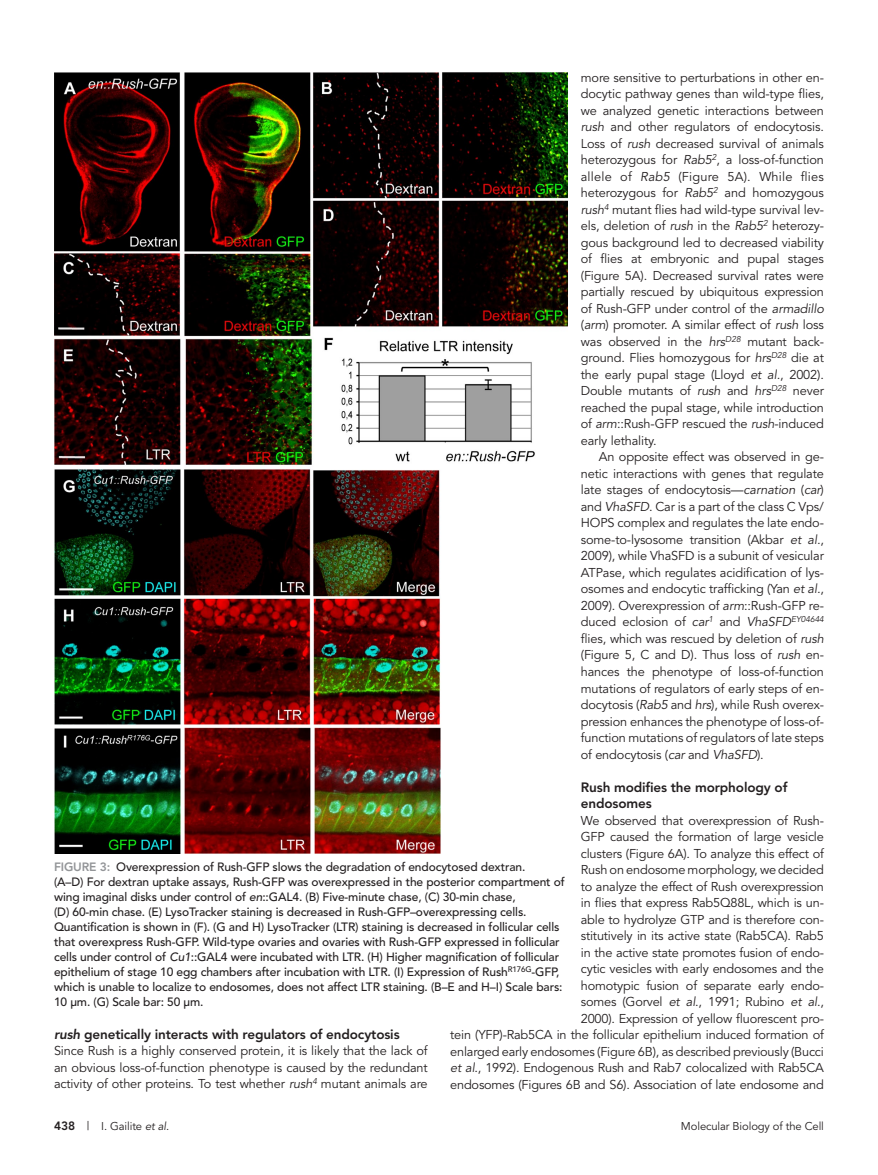
<style>
.page{position:relative;width:878px;height:1175px;background:#fff}
.page>*{position:absolute;margin:0;border:0;box-sizing:border-box;transform-origin:0 0}
.t1{font:800 13.5px/16.5px "Avenir";letter-spacing:-.01em;color:#231f20}
.ParaFL{font:12.75px/16.5px "Avenir";letter-spacing:-.015em;color:#231f20;text-align:justify}
.Para{font:12.75px/16.5px "Avenir";letter-spacing:-.01em;color:#231f20;text-align:justify}
.FigCaption{font:500 12px/15px "Avenir";letter-spacing:-.01em;color:#231f20}
.t2{font:11.25px "Avenir";letter-spacing:-.01em;color:#231f20}
.s1{font-style:italic}
.s2{font-weight:800;color:#939598}
.s3{font-weight:800;font-size:12px}
.s4{font-size:12px}
</style>
<div class="page">
<img style="left:54px;top:72px;width:513px;height:781px">
<p class="ParaFL" style="left:580px;top:69px;width:245px">more sensitive to perturbations in other en&shy;docytic pathway genes than wild-type flies, we analyzed genetic interactions between <span class="s1">rush</span> and other regulators of endocytosis.<br>Loss of <span class="s1">rush</span> decreased survival of animals heterozygous for <span class="s1">Rab5</span><sup>2</sup>, a loss-of-function allele of <span class="s1">Rab5</span> (Figure 5A). While flies heterozygous for <span class="s1">Rab5</span><sup>2</sup> and homozygous <span class="s1">rush</span><sup>4</sup> mutant flies had wild-type survival lev&shy;els, deletion of <span class="s1">rush</span> in the <span class="s1">Rab5</span><sup>2</sup> heterozy&shy;gous background led to decreased viability of flies at embryonic and pupal stages (Figure 5A). Decreased survival rates were partially rescued by ubiquitous expression of Rush-GFP under control of the <span class="s1">armadillo </span>(<span class="s1">arm</span>) promoter. A similar effect of <span class="s1">rush</span> loss was observed in the <span class="s1">hrs</span><sup>D28</sup> mutant back&shy;ground. Flies homozygous for <span class="s1">hrs</span><sup>D28</sup> die at the early pupal stage (Lloyd <span class="s1">et al.</span>, 2002).<br>Double mutants of <span class="s1">rush</span> and <span class="s1">hrs</span><sup>D28</sup> never reached the pupal stage, while introduction of <span class="s1">arm</span>::Rush-GFP rescued the <span class="s1">rush</span>-induced early lethality.</p>
<p class="Para" style="left:580px;top:449px;width:245px;text-indent:18px">An opposite effect was observed in ge&shy;netic interactions with genes that regulate late stages of endocytosis—<span class="s1">carnation</span> (<span class="s1">car</span>) and <span class="s1">VhaSFD</span>. Car is a part of the class C Vps/ HOPS complex and regulates the late endo&shy;some-to-lysosome transition (Akbar <span class="s1">et al.</span>, 2009), while VhaSFD is a subunit of vesicular ATPase, which regulates acidification of lys&shy;osomes and endocytic trafficking (Yan <span class="s1">et al.</span>, 2009). Overexpression of <span class="s1">arm</span>::Rush-GFP re&shy;duced eclosion of <span class="s1">car</span><sup>1</sup> and <span class="s1">VhaSFD</span><sup>EY04644 </sup>flies, which was rescued by deletion of <span class="s1">rush </span>(Figure 5, C and D). Thus loss of <span class="s1">rush</span> en&shy;hances the phenotype of loss-of-function mutations of regulators of early steps of en&shy;docytosis (<span class="s1">Rab5</span> and <span class="s1">hrs</span>), while Rush overex&shy;pression enhances the phenotype of loss-of&shy;function mutations of regulators of late steps of endocytosis (<span class="s1">car</span> and <span class="s1">VhaSFD</span>).</p>
<h2 class="t1" style="left:580px;top:778px;width:208px">Rush modifies the morphology of endosomes</h2>
<p class="ParaFL" style="left:450px;top:812px;width:375px;text-align:right">We observed that overexpression of Rush-<br>GFP caused the formation of large vesicle<br>clusters (Figure 6A). To analyze this effect of<br>Rush on endosome morphology, we decided<br>to analyze the effect of Rush overexpression<br>in flies that express Rab5Q88L, which is un-<br>able to hydrolyze GTP and is therefore con-<br>stitutively in its active state (Rab5CA). Rab5<br>in the active state promotes fusion of endo-<br>cytic vesicles with early endosomes and the<br>homotypic fusion of separate early endo-<br>somes (Gorvel <span class="s1">et al</span>., 1991; Rubino <span class="s1">et al</span>.,<br>2000). Expression of yellow fluorescent pro-<br>tein (YFP)-Rab5CA in the follicular epithelium induced formation of enlarged early endosomes (Figure 6B), as described previously (Bucci <span class="s1">et al</span>., 1992). Endogenous Rush and Rab7 colocalized with Rab5CA endosomes (Figures 6B and S6). Association of late endosome and</p>
<p class="FigCaption" style="left:54px;top:859px;width:512px"><span class="s2">FIGURE 3:</span> Overexpression of Rush-GFP slows the degradation of endocytosed dextran.<br>(A–D) For dextran uptake assays, Rush-GFP was overexpressed in the posterior compartment of wing imaginal disks under control of <span class="s1">en</span>::GAL4. (B) Five-minute chase, (C) 30-min chase,<br>(D) 60-min chase. (E) LysoTracker staining is decreased in Rush-GFP–overexpressing cells.<br>Quantification is shown in (F). (G and H) LysoTracker (LTR) staining is decreased in follicular cells that overexpress Rush-GFP. Wild-type ovaries and ovaries with Rush-GFP expressed in follicular cells under control of <span class="s1">Cu1</span>::GAL4 were incubated with LTR. (H) Higher magnification of follicular epithelium of stage 10 egg chambers after incubation with LTR. (I) Expression of Rush<sup>R176G</sup>-GFP, which is unable to localize to endosomes, does not affect LTR staining. (B–E and H–I) Scale bars:<br>10 μm. (G) Scale bar: 50 μm.</p>
<h2 class="t1" style="left:54px;top:1026px;width:347px"><span class="s1">rush</span> genetically interacts with regulators of endocytosis</h2>
<p class="ParaFL" style="left:54px;top:1043px;width:375px">Since Rush is a highly conserved protein, it is likely that the lack of an obvious loss-of-function phenotype is caused by the redundant activity of other proteins. To test whether <span class="s1">rush</span><sup>4</sup> mutant animals are</p>
<p class="t2" style="left:54px;top:1119px;width:117px"><span class="s3">438</span> <span class="s4">|</span> I. Gailite <span class="s1">et al</span>.</p>
<p class="t2" style="left:681px;top:1119px;width:144px">Molecular Biology of the Cell</p>
</div>
